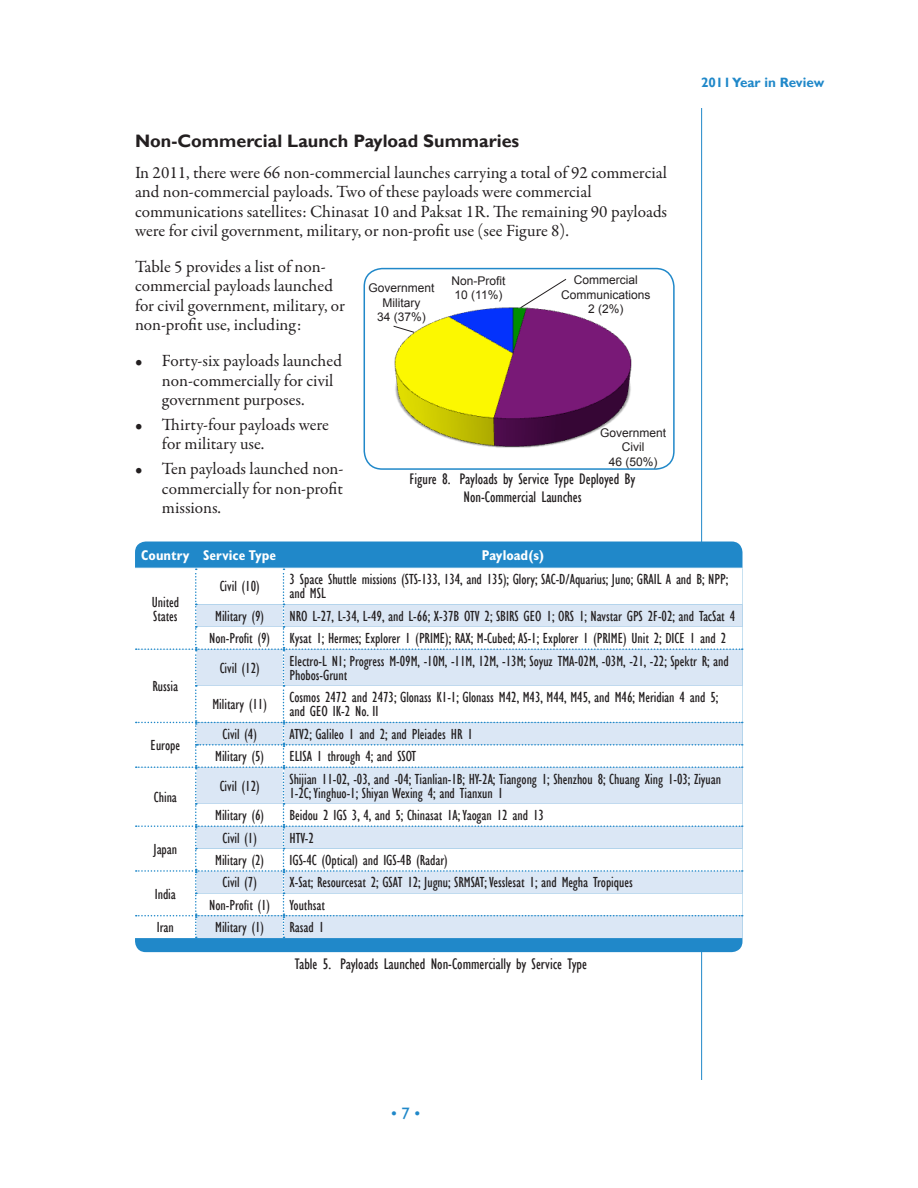
<style>
.page{position:relative;width:918px;height:1188px;background:#fff}
.page>*{position:absolute;margin:0;border:0;box-sizing:border-box;transform-origin:0 0}
.Heading_3{font:700 18px "Gill Sans";color:#231f20}
.bullet_1{font:17.25px/19.5px "Garamond Premr Pro";color:#231f20}
.Bullet_last_sentence{font:17.25px/19.5px "Garamond Premr Pro";color:#231f20;text-align:justify}
.t1{font:16.5px "Gill Sans";color:#2088c9}
.Image_Caption_1{font:condensed 15.75px/18px "Gill Sans";color:#231f20;text-align:center}
.table_cell_text_cent{font:condensed 15px/14.2px "Gill Sans";color:#231f20}
.Table_Head{font:700 condensed 14.25px "Gill Sans MT Std";color:#fff}
.t2{font:700 13.5px "Gill Sans";color:#2088c9}
.Charts_Bold{font:12px/14.4px "Arial";color:#231f20;text-align:center}
</style>
<div class="page">
<hr style="left:701px;top:108px;width:1px;height:972px;background:#2088c9">
<div style="left:135px;top:542px;width:607px;height:410px;background:#2088c9;border-radius:11px"></div>
<hr style="left:135px;top:568px;width:61px;height:1px;background:#fff">
<hr style="left:196px;top:568px;width:88px;height:1px;background:#fff">
<hr style="left:284px;top:568px;width:458px;height:1px;background:#fff">
<svg style="left:135px;top:569px;width:608px;height:369px"></svg>
<div style="left:364px;top:268px;width:311px;height:202px;border:2px solid #2088c9;border-radius:18px"></div>
<svg style="left:521px;top:278px;width:46px;height:29px"></svg>
<img style="left:393px;top:307px;width:239px;height:141px">
<p class="Heading_3" style="left:135px;top:131px;width:386px">Non-Commercial Launch Payload Summaries</p>
<p class="bullet_1" style="left:135px;top:163px;width:534px">In 2011, there were 66 non-commercial launches carrying a total of 92 commercial and non-commercial payloads. Two of these payloads were commercial communications satellites: Chinasat 10 and Paksat 1R. The remaining 90 payloads were for civil government, military, or non-profit use (see Figure 8).</p>
<p class="bullet_1" style="left:135px;top:257px;width:212px">Table 5 provides a list of non&shy;commercial payloads launched for civil government, military, or non-profit use, including:</p>
<p class="bullet_1" style="left:162px;top:351px;width:182px;text-indent:-27px">• Forty-six payloads launched non-commercially for civil government purposes.</p>
<p class="bullet_1" style="left:162px;top:415px;width:168px;text-indent:-27px">• Thirty-four payloads were for military use.</p>
<p class="Bullet_last_sentence" style="left:162px;top:460px;width:183px;text-indent:-27px">• Ten payloads launched non&shy;commercially for non-profit missions.</p>
<p class="Charts_Bold" style="left:561px;top:273px;width:91px">Commercial<br>Communications</p>
<p class="Charts_Bold" style="left:588px;top:302px;width:37px">2 (2%)</p>
<p class="Charts_Bold" style="left:451px;top:274px;width:56px">Non-Profit</p>
<p class="Charts_Bold" style="left:455px;top:288px;width:49px">10 (11%)</p>
<p class="Charts_Bold" style="left:369px;top:281px;width:68px">Government</p>
<p class="Charts_Bold" style="left:383px;top:295px;width:39px">Military</p>
<p class="Charts_Bold" style="left:377px;top:310px;width:50px">34 (37%)</p>
<p class="Charts_Bold" style="left:600px;top:425px;width:68px">Government</p>
<p class="Charts_Bold" style="left:622px;top:440px;width:24px">Civil</p>
<p class="Charts_Bold" style="left:609px;top:454px;width:50px">46 (50%)</p>
<p class="Image_Caption_1" style="left:410px;top:470px;width:227px">Figure 8. Payloads by Service Type Deployed By<br>Non-Commercial Launches</p>
<p class="t2" style="left:701px;top:74px;width:125px">2011 Year in Review</p>
<p class="Table_Head" style="left:141px;top:546px;width:50px">Country</p>
<p class="Table_Head" style="left:203px;top:546px;width:75px">Service Type</p>
<p class="Table_Head" style="left:482px;top:546px;width:64px">Payload(s)</p>
<p class="table_cell_text_cent" style="left:152px;top:595px;width:29px">United<br>States</p>
<p class="table_cell_text_cent" style="left:220px;top:579px;width:41px">Civil (10)</p>
<p class="table_cell_text_cent" style="left:289px;top:572px;width:440px">3 Space Shuttle missions (STS-133, 134, and 135); Glory; SAC-D/Aquarius; Juno; GRAIL A and B; NPP; and MSL</p>
<p class="table_cell_text_cent" style="left:215px;top:609px;width:50px">Military (9)</p>
<p class="table_cell_text_cent" style="left:289px;top:609px;width:447px">NRO L-27, L-34, L-49, and L-66; X-37B OTV 2; SBIRS GEO 1; ORS 1; Navstar GPS 2F-02; and TacSat 4</p>
<p class="table_cell_text_cent" style="left:209px;top:631px;width:62px">Non-Profit (9)</p>
<p class="table_cell_text_cent" style="left:289px;top:631px;width:438px">Kysat 1; Hermes; Explorer 1 (PRIME); RAX; M-Cubed; AS-1; Explorer 1 (PRIME) Unit 2; DICE 1 and 2</p>
<p class="table_cell_text_cent" style="left:152px;top:679px;width:27px">Russia</p>
<p class="table_cell_text_cent" style="left:151px;top:738px;width:31px">Europe</p>
<p class="table_cell_text_cent" style="left:154px;top:790px;width:25px">China</p>
<p class="table_cell_text_cent" style="left:154px;top:842px;width:25px">Japan</p>
<p class="table_cell_text_cent" style="left:155px;top:887px;width:23px">India</p>
<p class="table_cell_text_cent" style="left:220px;top:661px;width:41px">Civil (12)</p>
<p class="table_cell_text_cent" style="left:289px;top:654px;width:441px">Electro-L N1; Progress M-09M, -10M, -11M, 12M, -13M; Soyuz TMA-02M, -03M, -21, -22; Spektr R; and<br>Phobos-Grunt</p>
<p class="table_cell_text_cent" style="left:212px;top:697px;width:56px">Military (11)</p>
<p class="table_cell_text_cent" style="left:289px;top:690px;width:431px">Cosmos 2472 and 2473; Glonass K1-1; Glonass M42, M43, M44, M45, and M46; Meridian 4 and 5; and GEO IK-2 No. II</p>
<p class="table_cell_text_cent" style="left:222px;top:727px;width:36px">Civil (4)</p>
<p class="table_cell_text_cent" style="left:290px;top:727px;width:185px">ATV2; Galileo 1 and 2; and Pleiades HR 1</p>
<p class="table_cell_text_cent" style="left:215px;top:749px;width:50px">Military (5)</p>
<p class="table_cell_text_cent" style="left:290px;top:749px;width:128px">ELISA 1 through 4; and SSOT</p>
<p class="table_cell_text_cent" style="left:220px;top:779px;width:41px">Civil (12)</p>
<p class="table_cell_text_cent" style="left:290px;top:772px;width:433px">Shijian 11-02, -03, and -04; Tianlian-1B; HY-2A; Tiangong 1; Shenzhou 8; Chuang Xing 1-03; Ziyuan<br>1-2C; Yinghuo-1; Shiyan Wexing 4; and Tianxun 1</p>
<p class="table_cell_text_cent" style="left:215px;top:808px;width:50px">Military (6)</p>
<p class="table_cell_text_cent" style="left:290px;top:808px;width:256px">Beidou 2 IGS 3, 4, and 5; Chinasat 1A; Yaogan 12 and 13</p>
<p class="table_cell_text_cent" style="left:222px;top:831px;width:36px">Civil (1)</p>
<p class="table_cell_text_cent" style="left:290px;top:831px;width:26px">HTV-2</p>
<p class="table_cell_text_cent" style="left:215px;top:853px;width:50px">Military (2)</p>
<p class="table_cell_text_cent" style="left:290px;top:853px;width:160px">IGS-4C (Optical) and IGS-4B (Radar)</p>
<p class="table_cell_text_cent" style="left:222px;top:875px;width:36px">Civil (7)</p>
<p class="table_cell_text_cent" style="left:290px;top:875px;width:345px">X-Sat; Resourcesat 2; GSAT 12; Jugnu; SRMSAT; Vesslesat 1; and Megha Tropiques</p>
<p class="table_cell_text_cent" style="left:209px;top:898px;width:62px">Non-Profit (1)</p>
<p class="table_cell_text_cent" style="left:290px;top:898px;width:37px">Youthsat</p>
<p class="table_cell_text_cent" style="left:157px;top:920px;width:18px">Iran</p>
<p class="table_cell_text_cent" style="left:215px;top:920px;width:50px">Military (1)</p>
<p class="table_cell_text_cent" style="left:290px;top:920px;width:36px">Rasad 1</p>
<p class="Image_Caption_1" style="left:295px;top:954px;width:294px">Table 5. Payloads Launched Non-Commercially by Service Type</p>
<p class="t1" style="left:391px;top:1104px;width:31px">• 7 •</p>
</div>
